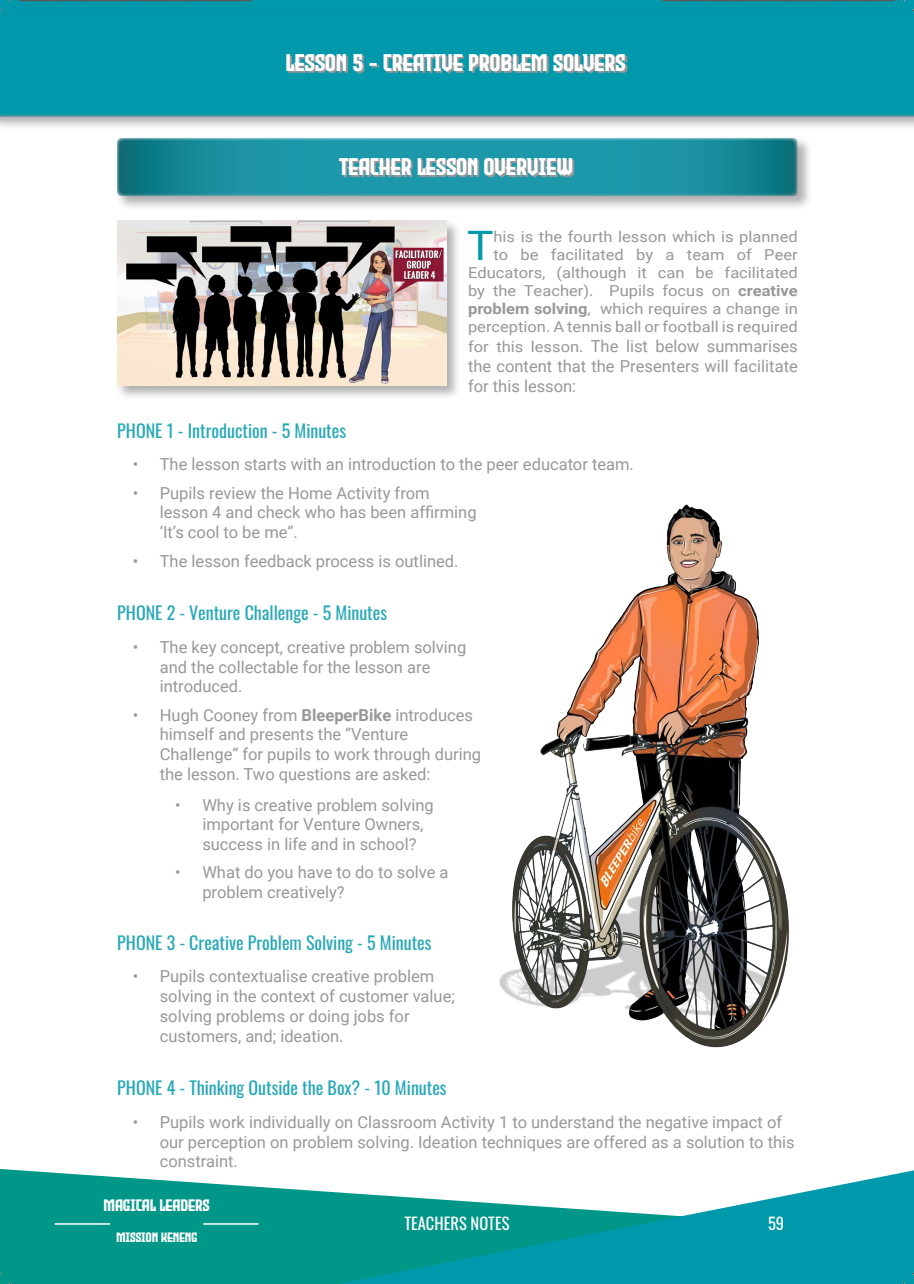
<style>
.page{position:relative;width:914px;height:1284px;background:#fff}
.page>*{position:absolute;margin:0;border:0;box-sizing:border-box;transform-origin:0 0}
.Drop_Caps{font:40.5px "Roboto";color:#0098ab;scale:1.09 1}
.t1{font:24px "Evil Empire";color:#fff}
.Instructions_Title_-_Teachers_Section{font:18px "Oswald";color:#26a8b8}
.Drop_Caps-2{font:16.5px/19.8px "Roboto";color:#999799}
.t2{font:16.5px "Oswald";color:#fff}
.t3{font:16.5px "Evil Empire";color:#fff}
.Drop_Caps-3{font:15px/18.1px "Roboto";color:#999799;text-align:right;scale:1.09 1}
.t4{font:13.5px "Evil Empire";color:#fff}
.s1{font-weight:700}
.s2{font-size:15px}
</style>
<div class="page">
<img style="left:499px;top:504px;width:290px;height:544px">
<div style="left:115px;top:136px;width:697px;height:74px;background:#999799;opacity:.75"></div>
<svg style="left:117px;top:138px;width:680px;height:58px;background:#1d90a0"></svg>
<svg style="left:340px;top:159px;width:234px;height:19px;background:#6097a0"></svg>
<div style="left:115px;top:219px;width:346px;height:181px;background:#999799;opacity:.75"></div>
<img style="left:117px;top:221px;width:329px;height:164px">
<svg style="left:0;top:1169px;width:281px;height:114px;background:#16a093"></svg>
<svg style="left:281px;top:1170px;width:632px;height:113px"></svg>
<hr style="left:55px;top:1223px;width:55px;height:1px;background:#fff">
<hr style="left:203px;top:1223px;width:55px;height:1px;background:#fff">
<div style="left:0;top:0;width:913px;height:117px;background:#0098ab"></div>
<div style="left:0;top:8px;width:913px;height:122px;background:#999799;opacity:.75"></div>
<svg style="left:0;top:9px;width:913px;height:107px"></svg>
<svg style="left:288px;top:55px;width:339px;height:19px"></svg>
<svg style="left:19px;top:0;width:233px;height:1px"></svg>
<svg style="left:662px;top:0;width:232px;height:1px"></svg>
<h2 class="t1" style="left:286px;top:50px;width:341px">LESSON 5 - CREATIVE PROBLEM SOLVERS</h2>
<h2 class="t1" style="left:340px;top:154px;width:235px">TEACHER LESSON OVERVIEW</h2>
<p class="Drop_Caps-3" style="left:468px;top:227px;width:304px">his is the fourth lesson which is planned<br>to be facilitated by a team of Peer Educators, (although it can be facilitated by the Teacher). Pupils focus on <span class="s1">creative problem solving</span>, which requires a change in perception. A tennis ball or football is required</p>
<p class="Drop_Caps-2" style="left:468px;top:335px;width:331px;text-align:justify"><span class="s2">for this lesson</span>. The list below summarises the content that the Presenters will facilitate for this lesson:</p>
<p class="Drop_Caps" style="left:467px;top:217px;width:26px">T</p>
<p class="Instructions_Title_-_Teachers_Section" style="left:117px;top:414px;width:230px">PHONE 1 - Introduction - 5 Minutes</p>
<p class="Drop_Caps-2" style="left:133px;top:454px;width:502px">• The lesson starts with an introduction to the peer educator team.</p>
<p class="Drop_Caps-2" style="left:160px;top:482px;width:318px;text-indent:-27px">• Pupils review the Home Activity from lesson 4 and check who has been affirming ‘It’s cool to be me”.</p>
<p class="Drop_Caps-2" style="left:133px;top:550px;width:327px">• The lesson feedback process is outlined.</p>
<p class="Instructions_Title_-_Teachers_Section" style="left:117px;top:596px;width:271px">PHONE 2 - Venture Challenge - 5 Minutes</p>
<p class="Drop_Caps-2" style="left:160px;top:636px;width:308px;text-indent:-27px">• The key concept, creative problem solving and the collectable for the lesson are introduced.</p>
<p class="Drop_Caps-2" style="left:160px;top:704px;width:323px;text-indent:-27px">• Hugh Cooney from <span class="s1">BleeperBike</span> introduces himself and presents the “Venture Challenge” for pupils to work through during the lesson. Two questions are asked:</p>
<p class="Drop_Caps-2" style="left:202px;top:794px;width:233px;text-indent:-27px">• Why is creative problem solving important for Venture Owners, success in life and in school?</p>
<p class="Drop_Caps-2" style="left:202px;top:862px;width:248px;text-indent:-27px">• What do you have to do to solve a problem creatively?</p>
<p class="Instructions_Title_-_Teachers_Section" style="left:117px;top:926px;width:316px">PHONE 3 - Creative Problem Solving - 5 Minutes</p>
<p class="Drop_Caps-2" style="left:160px;top:965px;width:296px;text-indent:-27px">• Pupils contextualise creative problem solving in the context of customer value; solving problems or doing jobs for customers, and; ideation.</p>
<p class="Instructions_Title_-_Teachers_Section" style="left:117px;top:1071px;width:331px">PHONE 4 - Thinking Outside the Box? - 10 Minutes</p>
<p class="Drop_Caps-2" style="left:160px;top:1111px;width:636px;text-indent:-27px">• Pupils work individually on Classroom Activity 1 to understand the negative impact of our perception on problem solving. Ideation techniques are offered as a solution to this constraint.</p>
<p class="t3" style="left:104px;top:1196px;width:107px">MAGICAL LEADERS</p>
<p class="t4" style="left:117px;top:1230px;width:83px">MISSION KENENG</p>
<p class="t2" style="left:404px;top:1208px;width:107px">TEACHERS NOTES</p>
<p class="t2" style="left:768px;top:1208px;width:18px">59</p>
</div>
